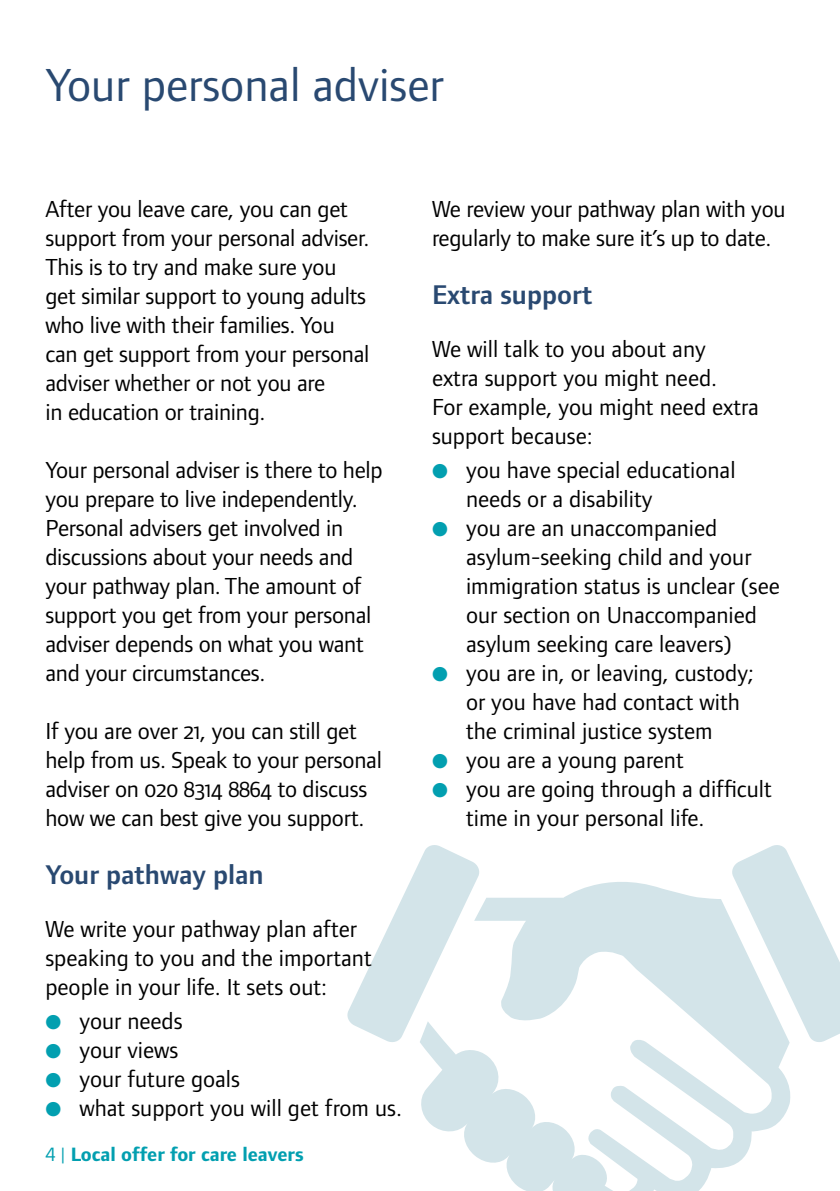
<style>
.page{position:relative;width:840px;height:1191px;background:#fff}
.page>*{position:absolute;margin:0;border:0;box-sizing:border-box;transform-origin:0 0}
.t1{font:48px "Foundry Form Sans Book OSF";color:#294971}
.t2{font:28px "Foundry Form Sans Demi OSF";color:#294971}
.t3{font:24px/29px "Foundry Form Sans Book OSF";letter-spacing:-.01em;color:#000}
.t4{font:20px "Foundry Form Sans Bold OSF";color:#029fb0}
.s1{color:#029fb0}
.s2{font-family:"Foundry Form Sans"}
</style>
<div class="page">
<svg style="left:347px;top:845px;width:492px;height:346px"></svg>
<hr style="left:839px;top:0;width:1px;height:1191px;background:#d3e4e9">
<h1 class="t1" style="left:45px;top:58px;width:399px">Your personal adviser</h1>
<p class="t3" style="left:45px;top:194px;width:325px">After you leave care, you can get support from your personal adviser.<br>This is to try and make sure you get similar support to young adults who live with their families. You can get support from your personal adviser whether or not you are<br>in education or training.</p>
<p class="t3" style="left:45px;top:455px;width:338px">Your personal adviser is there to help you prepare to live independently.<br>Personal advisers get involved in discussions about your needs and your pathway plan. The amount of support you get from your personal adviser depends on what you want and your circumstances.</p>
<p class="t3" style="left:45px;top:716px;width:338px">If you are over 21, you can still get help from us. Speak to your personal adviser on 020 8314 8864 to discuss how we can best give you support.</p>
<p class="t2" style="left:45px;top:859px;width:220px">Your pathway plan</p>
<p class="t3" style="left:45px;top:914px;width:328px">We write your pathway plan after speaking to you and the important people in your life. It sets out:</p>
<p class="t3" style="left:45px;top:1006px;width:139px"><span class="s1">●</span> your needs</p>
<p class="t3" style="left:45px;top:1035px;width:134px"><span class="s1">●</span> your views</p>
<p class="t3" style="left:45px;top:1064px;width:196px"><span class="s1">●</span> your future goals</p>
<p class="t3" style="left:45px;top:1093px;width:358px"><span class="s1">●</span> what support you will get from us.</p>
<p class="t4" style="left:45px;top:1143px;width:260px"><span class="s2">4 |</span> Local offer for care leavers</p>
<p class="t3" style="left:432px;top:194px;width:355px">We review your pathway plan with you regularly to make sure it’s up to date.</p>
<p class="t2" style="left:432px;top:279px;width:162px">Extra support</p>
<p class="t3" style="left:432px;top:334px;width:328px">We will talk to you about any<br>extra support you might need.<br>For example, you might need extra support because:</p>
<p class="t3" style="left:466px;top:455px;width:271px;text-indent:-34px"><span class="s1">●</span> you have special educational needs or a disability</p>
<p class="t3" style="left:466px;top:513px;width:315px;text-indent:-34px"><span class="s1">●</span> you are an unaccompanied asylum-seeking child and your immigration status is unclear (see our section on Unaccompanied asylum seeking care leavers)</p>
<p class="t3" style="left:466px;top:658px;width:289px;text-indent:-34px"><span class="s1">●</span> you are in, or leaving, custody; or you have had contact with the criminal justice system</p>
<p class="t3" style="left:432px;top:745px;width:253px"><span class="s1">●</span> you are a young parent</p>
<p class="t3" style="left:466px;top:774px;width:307px;text-indent:-34px"><span class="s1">●</span> you are going through a difficult time in your personal life.</p>
</div>
